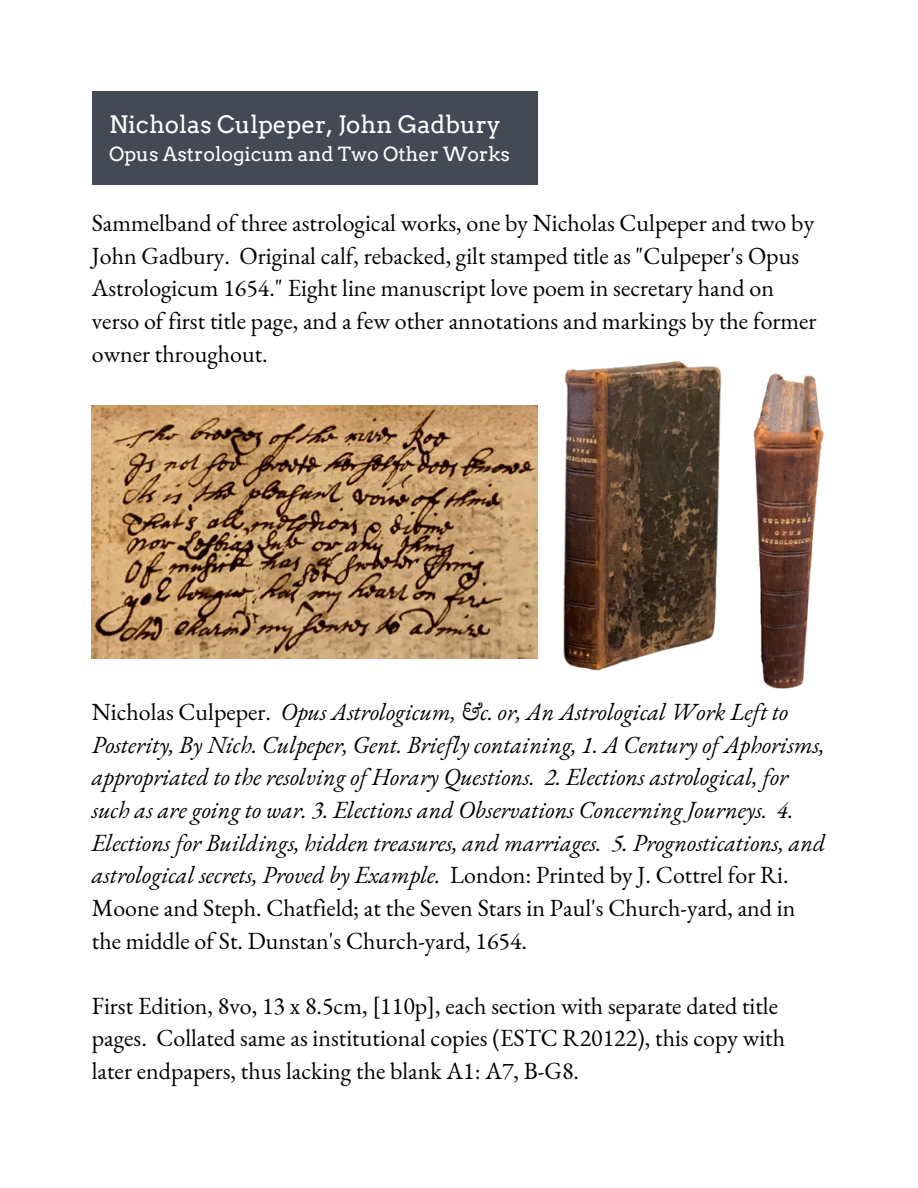
<style>
.page{position:relative;width:918px;height:1188px;background:#fff}
.page>*{position:absolute;margin:0;border:0;box-sizing:border-box;transform-origin:0 0}
.t1{font:italic 24px/32.7px "EB Garamond";color:#000}
.t2{font:24px/32.7px "EB Garamond";color:#000}
.t3{font:24px "Arvo";color:#fff}
.t4{font:19.5px "Arvo";color:#fff}
.s1{font-style:normal}
</style>
<div class="page">
<div style="left:92px;top:92px;width:445px;height:93px;background:#444956"></div>
<img style="left:537px;top:361px;width:185px;height:310px">
<img style="left:753px;top:373px;width:71px;height:316px">
<img style="left:92px;top:405px;width:445px;height:253px">
<p class="t3" style="left:109px;top:110px;width:393px">Nicholas Culpeper, John Gadbury</p>
<p class="t4" style="left:109px;top:142px;width:402px">Opus Astrologicum and Two Other Works</p>
<p class="t2" style="left:92px;top:206px;width:726px">Sammelband of three astrological works, one by Nicholas Culpeper and two by John Gadbury. Original calf, rebacked, gilt stamped title as "Culpeper's Opus Astrologicum 1654." Eight line manuscript love poem in secretary hand on verso of first title page, and a few other annotations and markings by the former owner throughout.</p>
<p class="t1" style="left:92px;top:695px;width:735px"><span class="s1">Nicholas Culpeper.</span> Opus Astrologicum, &amp;c. or, An Astrological Work Left to Posterity, By Nich. Culpeper, Gent. Briefly containing, 1. A Century of Aphorisms, appropriated to the resolving of Horary Questions. 2. Elections astrological, for such as are going to war. 3. Elections and Observations Concerning Journeys. 4.<br>Elections for Buildings, hidden treasures, and marriages. 5. Prognostications, and astrological secrets, Proved by Example. <span class="s1">London: Printed by J. Cottrel for Ri.<br>Moone and Steph. Chatfield; at the Seven Stars in Paul's Church-yard, and in the middle of St. Dunstan's Church-yard, 1654.</span></p>
<p class="t2" style="left:92px;top:989px;width:695px">First Edition, 8vo, 13 x 8.5cm, [110p], each section with separate dated title pages. Collated same as institutional copies (ESTC R20122), this copy with later endpapers, thus lacking the blank A1: A7, B-G8.</p>
</div>
